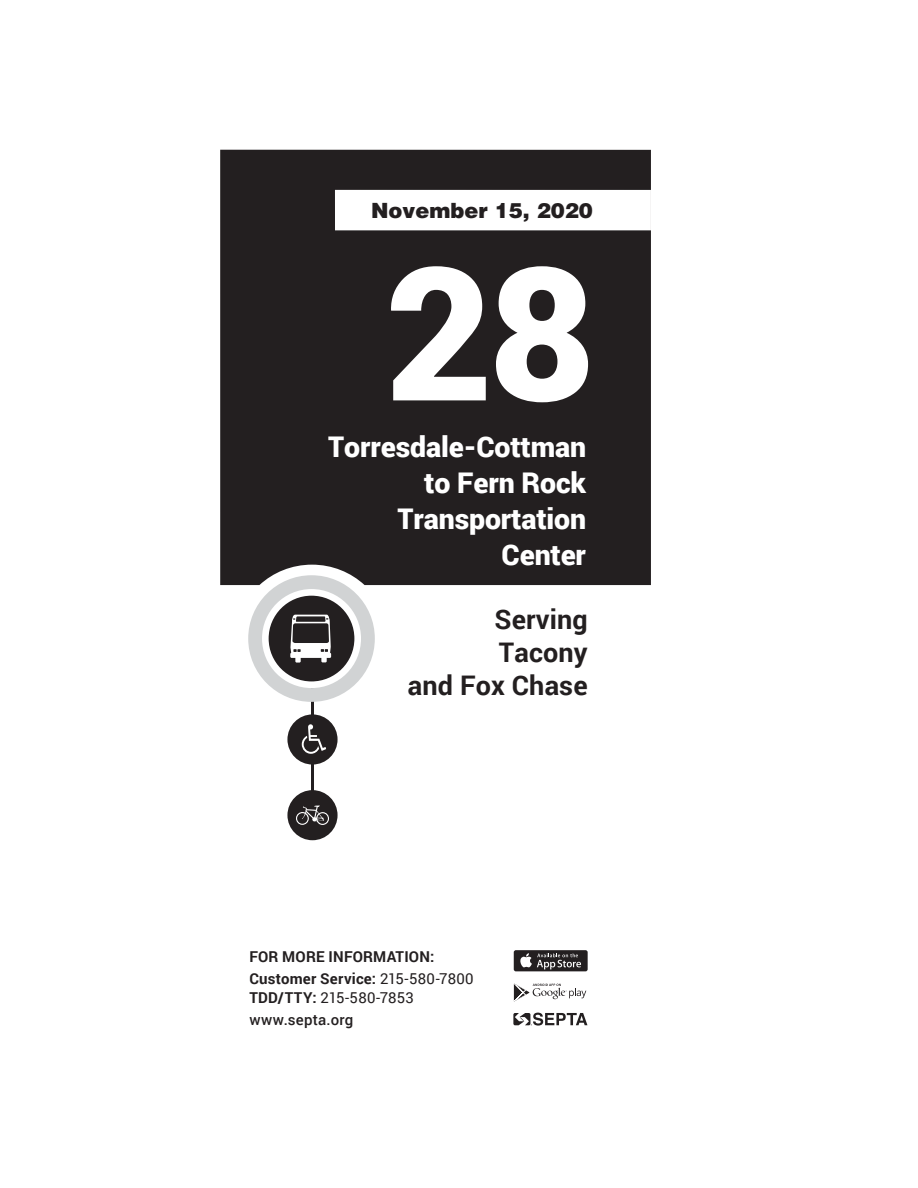
<style>
.page{position:relative;width:918px;height:1188px;background:#fff}
.page>*{position:absolute;margin:0;border:0;box-sizing:border-box;transform-origin:0 0}
.t1{font:900 186px "Roboto";color:#fff}
.t2{font:900 28.5px/36px "Roboto";letter-spacing:-.005em;color:#fff;text-align:right}
.t3{font:700 27px/33px "Roboto";letter-spacing:.005em;color:#231f20;text-align:right}
.t4{font:900 21px "Helvetica";color:#231f20}
.t5{font:700 15px/21.9px "Roboto";letter-spacing:.015em;color:#231f20}
.t6{font:500 15px/21.9px "Roboto";letter-spacing:.015em;color:#231f20}
.s1{font-weight:400}
.s2{font-weight:700}
</style>
<div class="page">
<div style="left:514px;top:950px;width:74px;height:21px;background:#231f20;border-radius:2px"></div>
<svg style="left:520px;top:953px;width:61px;height:16px"></svg>
<svg style="left:514px;top:984px;width:72px;height:18px"></svg>
<svg style="left:513px;top:1013px;width:74px;height:13px"></svg>
<hr style="left:311px;top:688px;width:3px;height:147px;background:#231f20">
<div style="left:287px;top:790px;width:51px;height:50px;background:#231f20;border-radius:50%"></div>
<svg style="left:296px;top:805px;width:33px;height:20px"></svg>
<div style="left:287px;top:714px;width:51px;height:51px;background:#231f20;border-radius:50%"></div>
<svg style="left:302px;top:724px;width:24px;height:30px"></svg>
<div style="left:220px;top:150px;width:431px;height:435px;background:#231f20"></div>
<div style="left:335px;top:190px;width:316px;height:40px;background:#fff"></div>
<div style="left:269px;top:596px;width:85px;height:85px;background:#231f20;border-radius:50%"></div>
<svg style="left:290px;top:615px;width:41px;height:48px"></svg>
<div style="left:248px;top:575px;width:127px;height:127px;border:14px solid #d1d3d4;border-radius:50%"></div>
<p class="t4" style="left:371px;top:197px;width:223px">November 15, 2020</p>
<h1 class="t1" style="left:385px;top:203px;width:212px">28</h1>
<p class="t2" style="left:328px;top:428px;width:259px">Torresdale-Cottman to Fern Rock<br>Transportation<br>Center</p>
<p class="t3" style="left:408px;top:602px;width:181px">Serving<br>Tacony<br>and Fox Chase</p>
<p class="t5" style="left:249px;top:945px;width:226px">FOR MORE INFORMATION:<br>Customer Service: <span class="s1">215-580-7800</span></p>
<p class="t6" style="left:249px;top:986px;width:166px"><span class="s2">TDD/TTY:</span> <span class="s1">215-580-7853 </span>www.septa.org</p>
</div>
